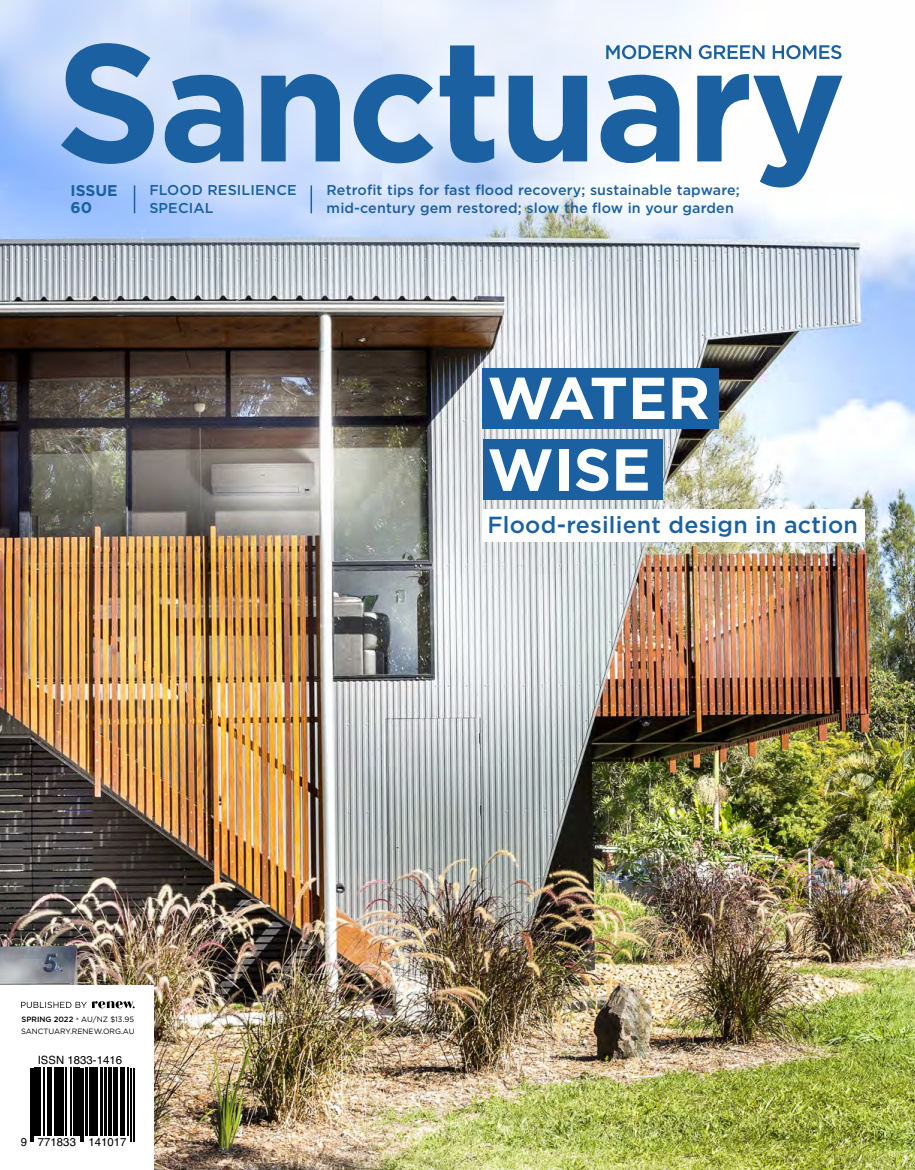
<style>
.page{position:relative;width:915px;height:1170px;background:#fff}
.page>*{position:absolute;margin:0;border:0;box-sizing:border-box;transform-origin:0 0}
.t1{font:700 58.95px/71.6px "Gotham";color:#fff}
.t2{font:500 23.25px "Gotham";letter-spacing:.01em;color:#1b60a0}
.t3{font:700 15.6px/17px "Gotham";color:#1b60a0}
.t4{font:500 14.25px/18px "Gotham";letter-spacing:.01em;color:#1b60a0}
.t5{font:11.4px "Helvetica";color:#000}
.t6{font:7.65px/12px "Gotham";color:#000}
.s1{font-weight:500}
</style>
<div class="page">
<img style="left:0;top:0;width:914px;height:1169px">
<div style="left:0;top:985px;width:153px;height:184px;background:#fff"></div>
<svg style="left:30px;top:1067px;width:105px;height:75px"></svg>
<hr style="left:30px;top:1067px;width:1px;height:74px;background:#000">
<hr style="left:32px;top:1067px;width:1px;height:74px;background:#000">
<hr style="left:34px;top:1067px;width:4px;height:68px;background:#000">
<hr style="left:39px;top:1067px;width:2px;height:68px;background:#000">
<hr style="left:43px;top:1067px;width:1px;height:68px;background:#000">
<hr style="left:48px;top:1067px;width:1px;height:68px;background:#000">
<hr style="left:50px;top:1067px;width:2px;height:68px;background:#000">
<hr style="left:54px;top:1067px;width:2px;height:68px;background:#000">
<hr style="left:57px;top:1067px;width:3px;height:68px;background:#000">
<hr style="left:61px;top:1067px;width:3px;height:68px;background:#000">
<hr style="left:65px;top:1067px;width:1px;height:68px;background:#000">
<hr style="left:71px;top:1067px;width:1px;height:68px;background:#000">
<hr style="left:73px;top:1067px;width:4px;height:68px;background:#000">
<hr style="left:78px;top:1067px;width:1px;height:68px;background:#000">
<hr style="left:80px;top:1067px;width:2px;height:74px;background:#000">
<hr style="left:83px;top:1067px;width:1px;height:74px;background:#000">
<hr style="left:85px;top:1067px;width:2px;height:68px;background:#000">
<hr style="left:89px;top:1067px;width:2px;height:68px;background:#000">
<hr style="left:93px;top:1067px;width:1px;height:68px;background:#000">
<hr style="left:95px;top:1067px;width:3px;height:68px;background:#000">
<hr style="left:100px;top:1067px;width:2px;height:68px;background:#000">
<hr style="left:105px;top:1067px;width:2px;height:68px;background:#000">
<hr style="left:108px;top:1067px;width:3px;height:68px;background:#000">
<hr style="left:113px;top:1067px;width:1px;height:68px;background:#000">
<hr style="left:115px;top:1067px;width:3px;height:68px;background:#000">
<hr style="left:120px;top:1067px;width:2px;height:68px;background:#000">
<hr style="left:123px;top:1067px;width:1px;height:68px;background:#000">
<hr style="left:128px;top:1067px;width:1px;height:68px;background:#000">
<hr style="left:131px;top:1067px;width:1px;height:74px;background:#000">
<hr style="left:133px;top:1067px;width:1px;height:74px;background:#000">
<svg style="left:21px;top:1001px;width:114px;height:7px"></svg>
<svg style="left:165px;top:45px;width:677px;height:142px"></svg>
<svg style="left:61px;top:43px;width:93px;height:121px;background:#6695c8"></svg>
<svg style="left:606px;top:45px;width:235px;height:14px"></svg>
<svg style="left:134px;top:185px;width:1px;height:28px"></svg>
<hr style="left:310px;top:185px;width:2px;height:28px;background:#1b60a0">
<div style="left:482px;top:368px;width:236px;height:61px;background:#1b60a0"></div>
<div style="left:482px;top:509px;width:382px;height:32px;background:#fff"></div>
<div style="left:482px;top:439px;width:180px;height:61px;background:#1b60a0"></div>
<p class="t3" style="left:70px;top:182px;width:49px">ISSUE<br>60</p>
<p class="t4" style="left:149px;top:181px;width:149px">FLOOD RESILIENCE<br>SPECIAL</p>
<p class="t4" style="left:326px;top:181px;width:414px">Retrofit tips for fast flood recovery; sustainable tapware; mid-century gem restored; slow the flow in your garden</p>
<h1 class="t1" style="left:487px;top:361px;width:224px">WATER<br>WISE</h1>
<h2 class="t2" style="left:487px;top:509px;width:372px">Flood-resilient design in action</h2>
<p class="t6" style="left:21px;top:1012px;width:115px"><span class="s1">SPRING 2022</span> * AU/NZ $13.95<br>SANCTUARY.RENEW.ORG.AU</p>
<p class="t5" style="left:38px;top:1050px;width:86px">ISSN 1833-1416</p>
<p class="t5" style="left:21px;top:1133px;width:107px">9 771833 141017</p>
</div>
